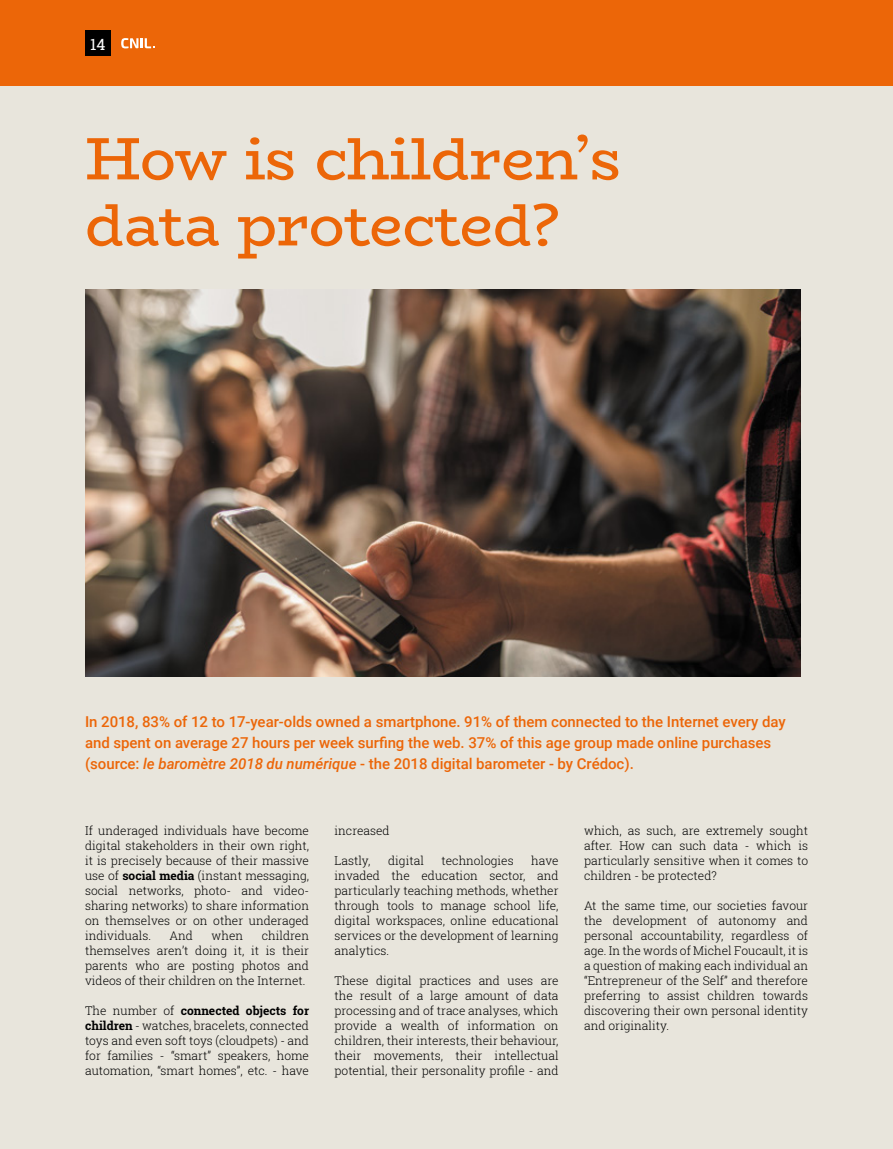
<style>
.page{position:relative;width:893px;height:1149px;background:#fff}
.page>*{position:absolute;margin:0;border:0;box-sizing:border-box;transform-origin:0 0}
.t1{font:60px/66px "Bio Rhyme";letter-spacing:-.015em;color:#ec6608}
.t2{font:15.45px "Roboto Slab";color:#fff}
.t3{font:500 15px/21px "Roboto";letter-spacing:-.005em;color:#ec6608}
.t4{font:300 12px/15px "Roboto Slab";color:#000;text-align:justify}
.s1{font-style:italic}
.s2{font-weight:700}
</style>
<div class="page">
<div style="left:0;top:0;width:893px;height:1148px;background:#e8e5dc"></div>
<div style="left:0;top:0;width:893px;height:85px;background:#ec6608"></div>
<div style="left:85px;top:30px;width:26px;height:26px;background:#000"></div>
<svg style="left:121px;top:38px;width:34px;height:10px"></svg>
<img style="left:85px;top:289px;width:716px;height:387px">
<p class="t2" style="left:90px;top:34px;width:17px">14</p>
<h1 class="t1" style="left:85px;top:124px;width:539px">How is children’s data protected?</h1>
<p class="t3" style="left:85px;top:710px;width:702px">In 2018, 83% of 12 to 17-year-olds owned a smartphone. 91% of them connected to the Internet every day and spent on average 27 hours per week surfing the web. 37% of this age group made online purchases (source: <span class="s1">le baromètre 2018 du numérique</span> - the 2018 digital barometer - by Crédoc).</p>
<p class="t4" style="left:85px;top:822px;width:226px">If underaged individuals have become digital stakeholders in their own right, it is precisely because of their massive use of <span class="s2">social media</span> (instant messaging, social networks, photo- and video&shy;sharing networks) to share information on themselves or on other underaged individuals.</p>
<p class="t4" style="left:85px;top:927px;width:226px;text-indent:177px">children themselves aren’t doing it, it is their parents who are posting photos and videos of their children on the Internet.</p>
<p class="t4" style="left:85px;top:1002px;width:226px">The number of <span class="s2">connected objects for children</span> - watches, bracelets, connected toys and even soft toys (cloudpets) - and for families - “smart” speakers, home automation, “smart homes”, etc. - have</p>
<p class="t4" style="left:170px;top:927px;width:25px">And</p>
<p class="t4" style="left:212px;top:927px;width:33px">when</p>
<p class="t4" style="left:335px;top:822px;width:57px">increased</p>
<p class="t4" style="left:335px;top:852px;width:37px">Lastly,</p>
<p class="t4" style="left:388px;top:852px;width:37px">digital</p>
<p class="t4" style="left:441px;top:852px;width:74px">technologies</p>
<p class="t4" style="left:335px;top:852px;width:226px;text-indent:197px">have invaded the education sector, and particularly teaching methods, whether through tools to manage school life, digital workspaces, online educational services or the development of learning analytics.</p>
<p class="t4" style="left:335px;top:972px;width:226px">These digital practices and uses are the result of a large amount of data processing and of trace analyses, which provide a wealth of information on children, their interests, their behaviour, their movements, their intellectual potential, their personality profile - and</p>
<p class="t4" style="left:584px;top:822px;width:226px">which, as such, are extremely sought after. How can such data - which is particularly sensitive when it comes to children - be protected?</p>
<p class="t4" style="left:584px;top:897px;width:226px">At the same time, our societies favour the development of autonomy and personal accountability, regardless of age. In the words of Michel Foucault, it is a question of making each individual an “Entrepreneur of the Self” and therefore preferring to assist children towards discovering their own personal identity and originality.</p>
</div>
